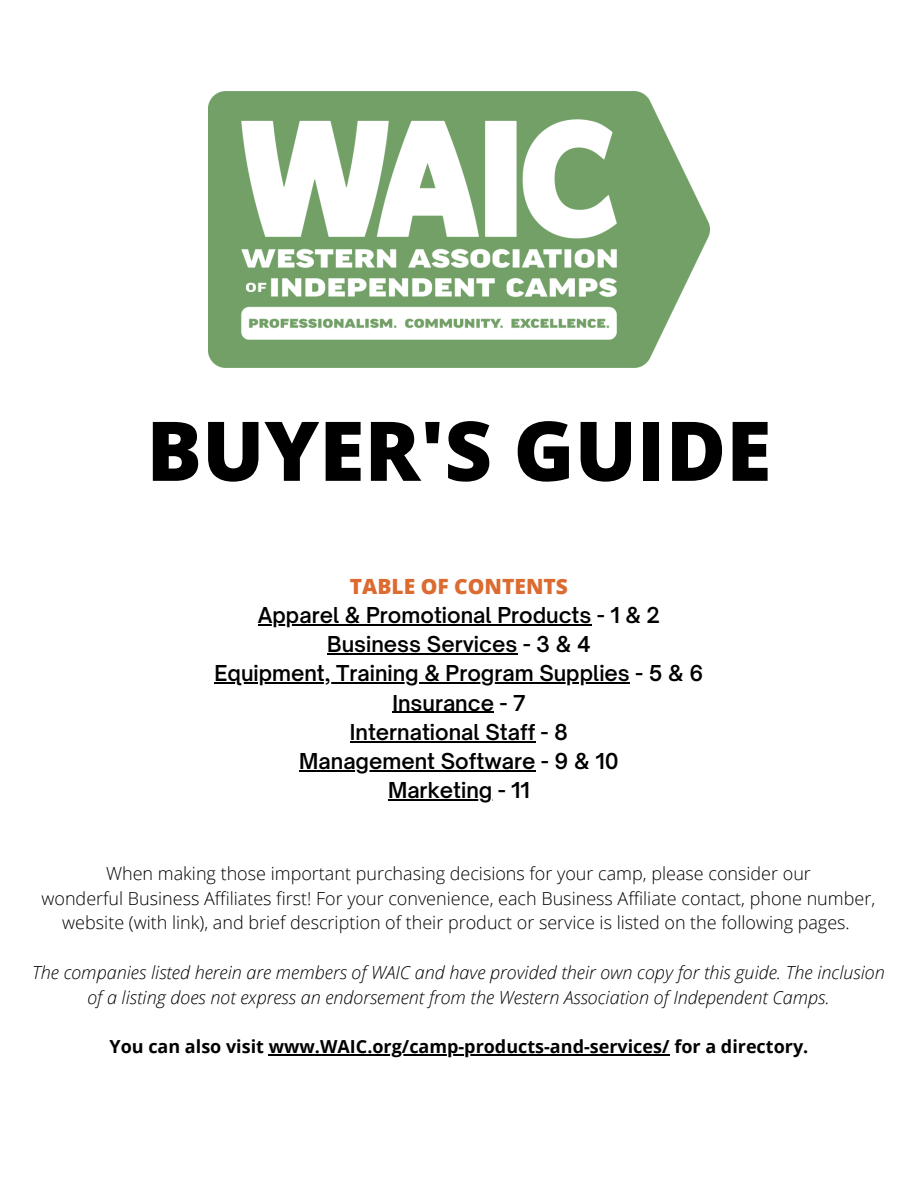
<style>
.page{position:relative;width:918px;height:1188px;background:#fff}
.page>*{position:absolute;margin:0;border:0;box-sizing:border-box;transform-origin:0 0}
.t1{font:800 82.5px "Open Sans";color:#000}
.t2{font:600 21px/29.2px "Open Sauce One";color:#000;text-align:center}
.t3{font:800 21px "Open Sans";color:#db6b30}
.t4{font:300 18px/24.8px "Open Sans";color:#000;text-align:center}
.t5{font:italic 300 18px/24.8px "Open Sans";color:#000;text-align:center}
.t6{font:700 18px "Open Sans";color:#000}
</style>
<div class="page">
<img style="left:209px;top:92px;width:501px;height:275px">
<hr style="left:269px;top:1054px;width:401px;height:1px;background:#000">
<hr style="left:258px;top:624px;width:333px;height:1px;background:#000">
<hr style="left:327px;top:653px;width:190px;height:1px;background:#000">
<hr style="left:215px;top:682px;width:415px;height:2px;background:#000">
<hr style="left:392px;top:712px;width:102px;height:1px;background:#000">
<hr style="left:350px;top:741px;width:185px;height:1px;background:#000">
<hr style="left:299px;top:770px;width:237px;height:1px;background:#000">
<hr style="left:388px;top:799px;width:104px;height:2px;background:#000">
<h1 class="t1" style="left:146px;top:393px;width:627px">BUYER'S GUIDE</h1>
<p class="t3" style="left:350px;top:571px;width:220px">TABLE OF CONTENTS</p>
<p class="t2" style="left:215px;top:600px;width:490px">Apparel &amp; Promotional Products - 1 &amp; 2<br>Business Services - 3 &amp; 4<br>Equipment, Training &amp; Program Supplies - 5 &amp; 6<br>Insurance - 7<br>International Staff - 8<br>Management Software - 9 &amp; 10<br>Marketing - 11</p>
<h2 class="t4" style="left:106px;top:861px;width:706px">When making those important purchasing decisions for your camp, please consider our</h2>
<p class="t4" style="left:42px;top:885px;width:835px">wonderful Business Affiliates first! For your convenience, each Business Affiliate contact, phone number, website (with link), and brief description of their product or service is listed on the following pages.</p>
<p class="t5" style="left:32px;top:960px;width:854px">The companies listed herein are members of WAIC and have provided their own copy for this guide. The inclusion of a listing does not express an endorsement from the Western Association of Independent Camps.</p>
<p class="t6" style="left:110px;top:1034px;width:700px">You can also visit www.WAIC.org/camp-products-and-services/ for a directory.</p>
</div>
